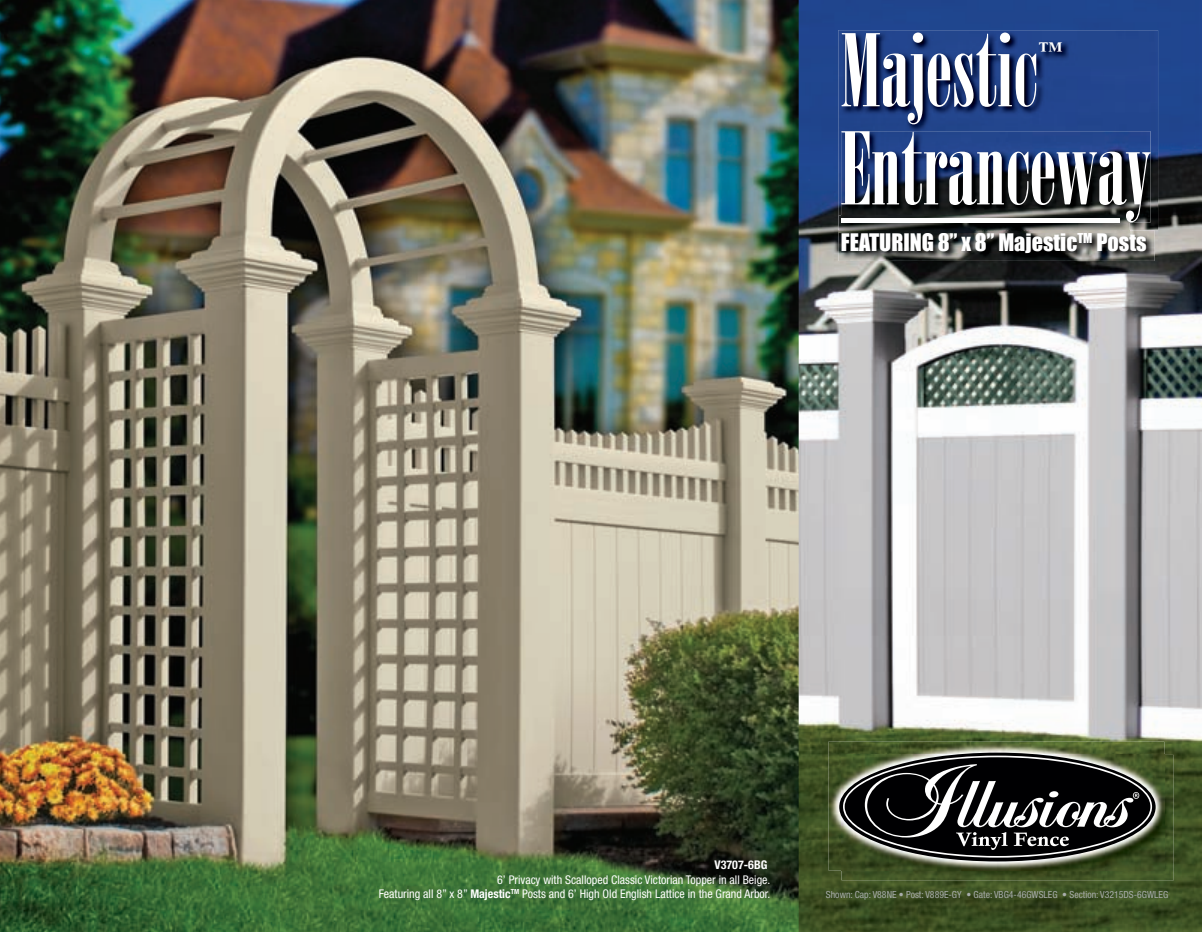
<style>
.page{position:relative;width:1202px;height:932px;background:#fff}
.page>*{position:absolute;margin:0;border:0;box-sizing:border-box;transform-origin:0 0}
.t1{font:99.6px "Onyx";color:#fff}
.t2{font:26.85px "Onyx";color:#fff}
.t3{font:22.2px "Impact";color:#fff}
.t4{font:condensed 12px/14.4px "Helvetica Neue LT Std";color:#fff;text-align:right}
.t5{font:700 condensed 12px "Helvetica Neue LT Std";color:#fff}
.t6{font:condensed 9.75px "Helvetica Neue LT Std";color:#a9adac}
.s1{font-weight:700}
</style>
<div class="page">
<img style="left:0;top:0;width:804px;height:932px">
<img style="left:798px;top:0;width:404px;height:931px">
<img style="left:841px;top:754px;width:332px;height:126px">
<img style="left:828px;top:741px;width:336px;height:129px">
<img style="left:841px;top:754px;width:323px;height:116px">
<svg style="left:843px;top:755px;width:309px;height:102px;background:#3d3f3b"></svg>
<img style="left:838px;top:30px;width:320px;height:201px">
<img style="left:841px;top:131px;width:309px;height:91px">
<img style="left:838px;top:230px;width:316px;height:31px">
<img style="left:842px;top:233px;width:234px;height:20px">
<img style="left:1077px;top:233px;width:15px;height:10px">
<img style="left:1092px;top:233px;width:54px;height:18px">
<img style="left:838px;top:215px;width:291px;height:17px">
<img style="left:841px;top:215px;width:288px;height:7px">
<img style="left:838px;top:230px;width:291px;height:1px">
<hr style="left:841px;top:218px;width:278px;height:4px;background:#fff">
<h1 class="t1" style="left:841px;top:13px;width:199px">Majestic</h1>
<h2 class="t2" style="left:1038px;top:35px;width:27px">™</h2>
<h1 class="t1" style="left:841px;top:111px;width:312px">Entranceway</h1>
<h3 class="t3" style="left:841px;top:225px;width:307px">FEATURING 8” x 8” Majestic<sup>TM</sup> Posts</h3>
<p class="t5" style="left:714px;top:857px;width:54px">V3707-6BG</p>
<p class="t4" style="left:379px;top:872px;width:393px">6’ Privacy with Scalloped Classic Victorian Topper in all Beige.<br>Featuring all 8” x 8” <span class="s1">Majestic</span><sup>TM</sup> Posts and 6’ High Old English Lattice in the Grand Arbor.</p>
<p class="t6" style="left:826px;top:889px;width:344px">Shown: Cap: V88NE • Post: V889E-GY • Gate: VBG4-46GWSLEG • Section: V3215DS-6GWLEG</p>
</div>
